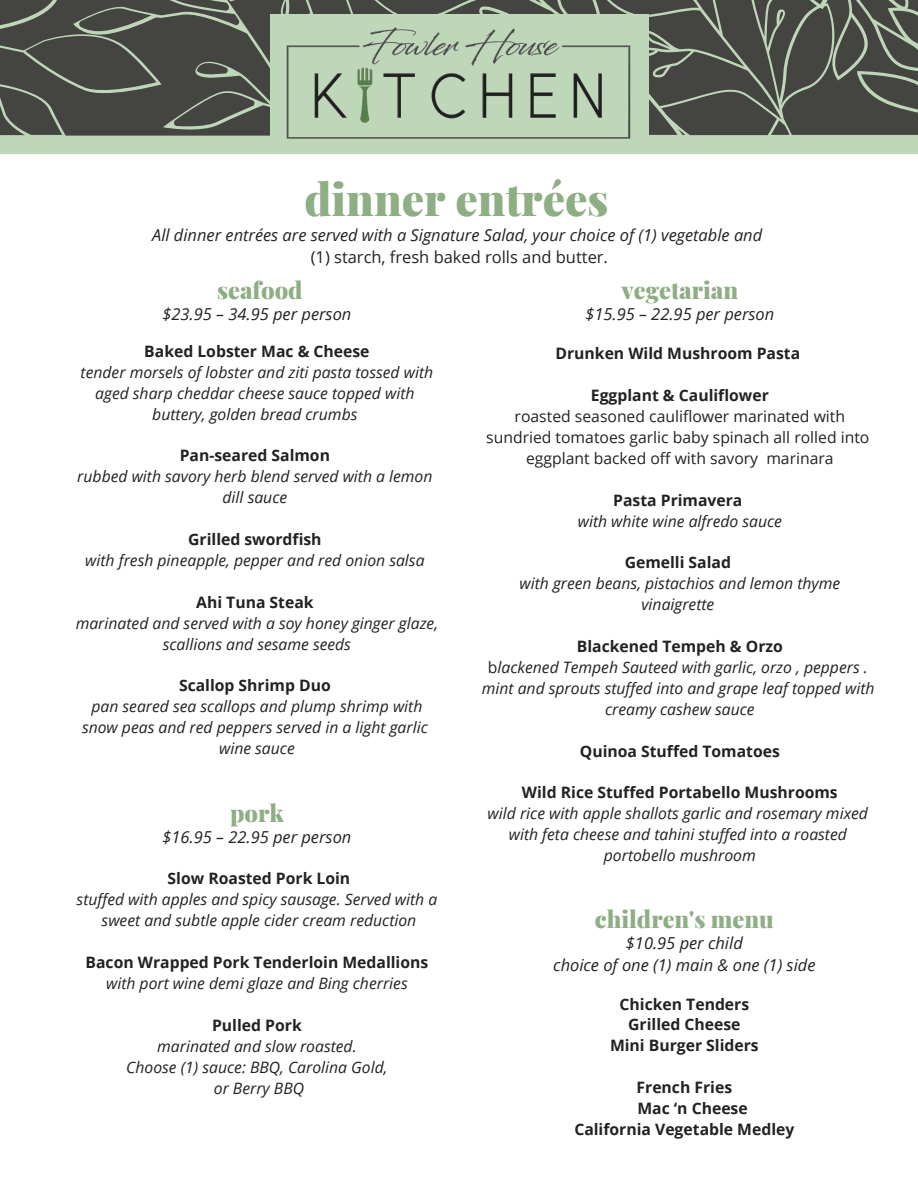
<style>
.page{position:relative;width:918px;height:1188px;background:#fff}
.page>*{position:absolute;margin:0;border:0;box-sizing:border-box;transform-origin:0 0}
.t1{font:900 44.55px "Playfair Display";color:#8daf83}
.t2{font:900 23.55px "Playfair Display";color:#8daf83}
.t3{font:italic 16.5px/21.9px "Open Sans";color:#222;text-align:center}
.t4{font:16.5px "Open Sans";color:#222}
.t5{font:italic 15.75px/20.9px "Open Sans";color:#222;text-align:center}
.t6{font:700 15.75px/20.9px "Open Sans";color:#222;text-align:center}
.t7{font:15.75px/20.9px "Open Sans";color:#222;text-align:center}
.s1{font-weight:700;font-style:normal}
.s2{font-style:normal}
</style>
<div class="page">
<svg style="left:0;top:0;width:918px;height:154px;background:#5f645a"></svg>
<div style="left:270px;top:15px;width:378px;height:137px;background:#bfd7b9"></div>
<img style="left:286px;top:27px;width:345px;height:112px">
<h1 class="t1" style="left:305px;top:168px;width:305px">dinner entrées</h1>
<p class="t3" style="left:152px;top:223px;width:612px">All dinner entrées are served with a Signature Salad, your choice of (1) vegetable and</p>
<p class="t4" style="left:311px;top:245px;width:299px">(1) starch, fresh baked rolls and butter.</p>
<h2 class="t2" style="left:217px;top:274px;width:87px">seafood</h2>
<p class="t3" style="left:162px;top:302px;width:190px">$23.95 – 34.95 per person</p>
<h2 class="t2" style="left:622px;top:274px;width:118px">vegetarian</h2>
<p class="t3" style="left:585px;top:302px;width:190px">$15.95 – 22.95 per person</p>
<p class="t6" style="left:555px;top:343px;width:246px">Drunken Wild Mushroom Pasta</p>
<p class="t6" style="left:591px;top:385px;width:179px">Eggplant &amp; Cauliflower</p>
<p class="t7" style="left:486px;top:406px;width:385px">roasted seasoned cauliflower marinated with sundried tomatoes garlic baby spinach all rolled into eggplant backed off with savory marinara</p>
<p class="t6" style="left:613px;top:489px;width:131px">Pasta Primavera</p>
<p class="t5" style="left:578px;top:510px;width:206px">with white wine alfredo sauce</p>
<p class="t6" style="left:625px;top:552px;width:108px">Gemelli Salad</p>
<p class="t5" style="left:519px;top:573px;width:322px">with green beans, pistachios and lemon thyme vinaigrette</p>
<p class="t5" style="left:482px;top:636px;width:394px"><span class="s1">Blackened Tempeh &amp; Orzo<br></span><span class="s2">b</span>lackened Tempeh Sauteed with garlic, orzo , peppers . mint and sprouts stuffed into and grape leaf topped with creamy cashew sauce</p>
<p class="t6" style="left:580px;top:740px;width:202px">Quinoa Stuffed Tomatoes</p>
<p class="t6" style="left:522px;top:782px;width:317px">Wild Rice Stuffed Portabello Mushrooms</p>
<p class="t5" style="left:488px;top:803px;width:382px">wild rice with apple shallots garlic and rosemary mixed with feta cheese and tahini stuffed into a roasted portobello mushroom</p>
<p class="t6" style="left:144px;top:340px;width:227px">Baked Lobster Mac &amp; Cheese</p>
<p class="t5" style="left:81px;top:361px;width:354px">tender morsels of lobster and ziti pasta tossed with aged sharp cheddar cheese sauce topped with buttery, golden bread crumbs</p>
<p class="t6" style="left:180px;top:445px;width:152px">Pan-seared Salmon</p>
<p class="t5" style="left:77px;top:466px;width:357px">rubbed with savory herb blend served with a lemon dill sauce</p>
<p class="t6" style="left:188px;top:529px;width:135px">Grilled swordfish</p>
<p class="t5" style="left:85px;top:549px;width:341px">with fresh pineapple, pepper and red onion salsa</p>
<p class="t6" style="left:196px;top:591px;width:119px">Ahi Tuna Steak</p>
<p class="t5" style="left:76px;top:612px;width:364px">marinated and served with a soy honey ginger glaze, scallions and sesame seeds</p>
<p class="t6" style="left:179px;top:675px;width:153px">Scallop Shrimp Duo</p>
<p class="t5" style="left:82px;top:696px;width:347px">pan seared sea scallops and plump shrimp with snow peas and red peppers served in a light garlic wine sauce</p>
<h2 class="t2" style="left:230px;top:797px;width:55px">pork</h2>
<p class="t3" style="left:162px;top:825px;width:190px">$16.95 – 22.95 per person</p>
<p class="t6" style="left:168px;top:868px;width:184px">Slow Roasted Pork Loin</p>
<p class="t5" style="left:77px;top:889px;width:362px">stuffed with apples and spicy sausage. Served with a sweet and subtle apple cider cream reduction</p>
<p class="t6" style="left:86px;top:952px;width:344px">Bacon Wrapped Pork Tenderloin Medallions</p>
<p class="t5" style="left:106px;top:972px;width:303px">with port wine demi glaze and Bing cherries</p>
<p class="t6" style="left:212px;top:1014px;width:91px">Pulled Pork</p>
<p class="t5" style="left:126px;top:1035px;width:263px">marinated and slow roasted.<br>Choose (1) sauce: BBQ, Carolina Gold, or Berry BBQ</p>
<h2 class="t2" style="left:595px;top:903px;width:180px">children's menu</h2>
<p class="t3" style="left:553px;top:931px;width:264px">$10.95 per child<br>choice of one (1) main &amp; one (1) side</p>
<p class="t6" style="left:610px;top:993px;width:150px">Chicken Tenders<br>Grilled Cheese<br>Mini Burger Sliders</p>
<p class="t6" style="left:637px;top:1077px;width:97px">French Fries</p>
<p class="t6" style="left:637px;top:1098px;width:112px">Mac ‘n Cheese</p>
<p class="t6" style="left:574px;top:1118px;width:222px">California Vegetable Medley</p>
</div>
